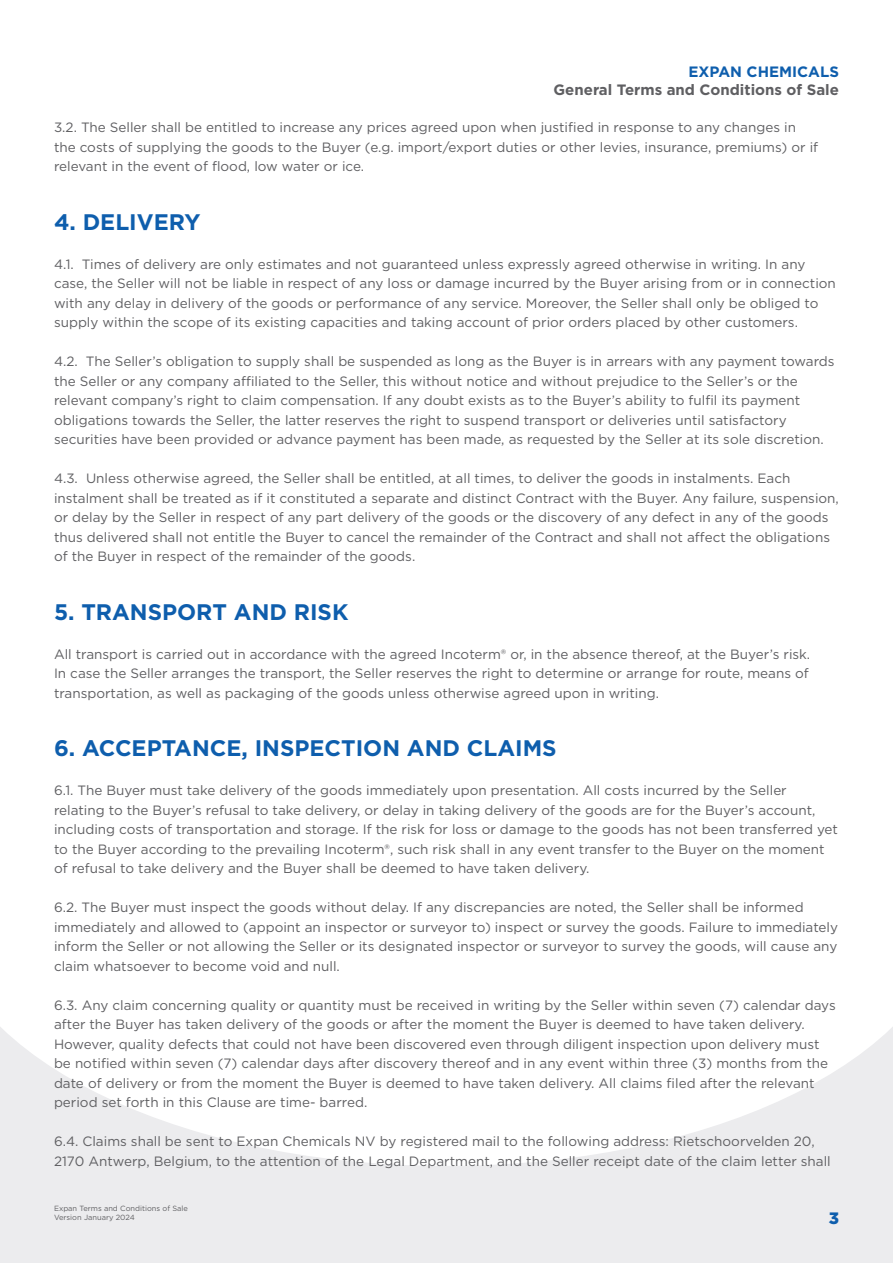
<style>
.page{position:relative;width:893px;height:1263px;background:#fff}
.page>*{position:absolute;margin:0;border:0;box-sizing:border-box;transform-origin:0 0}
.Body{font:700 22.5px "Gotham";color:#0e5ead}
.t1{font:900 16.5px "Gotham";color:#0e5ead}
.t2{font:700 15px "Gotham";color:#5f5f62}
.t3{font:700 15px "Gotham";color:#0e5ead}
.Body-2{font:13.5px/19.5px "Gotham";color:#5f5f62}
.t4{font:7.5px/9px "Gotham";color:#5f5f62}
</style>
<div class="page">
<div style="left:0;top:913px;width:893px;height:350px;background:#ececee"></div>
<svg style="left:0;top:913px;width:893px;height:253px;fill:#fff"></svg>
<p class="t3" style="left:688px;top:63px;width:152px">EXPAN CHEMICALS</p>
<p class="t2" style="left:554px;top:81px;width:287px">General Terms and Conditions of Sale</p>
<p class="Body-2" style="left:54px;top:117px;width:766px">3.2. The Seller shall be entitled to increase any prices agreed upon when justified in response to any changes in the costs of supplying the goods to the Buyer (e.g. import/export duties or other levies, insurance, premiums) or if relevant in the event of flood, low water or ice.</p>
<p class="Body" style="left:54px;top:209px;width:148px">4. DELIVERY</p>
<p class="Body-2" style="left:54px;top:254px;width:783px">4.1. Times of delivery are only estimates and not guaranteed unless expressly agreed otherwise in writing. In any case, the Seller will not be liable in respect of any loss or damage incurred by the Buyer arising from or in connection with any delay in delivery of the goods or performance of any service. Moreover, the Seller shall only be obliged to supply within the scope of its existing capacities and taking account of prior orders placed by other customers.</p>
<p class="Body-2" style="left:54px;top:351px;width:782px">4.2. The Seller’s obligation to supply shall be suspended as long as the Buyer is in arrears with any payment towards the Seller or any company affiliated to the Seller, this without notice and without prejudice to the Seller’s or the relevant company’s right to claim compensation. If any doubt exists as to the Buyer’s ability to fulfil its payment obligations towards the Seller, the latter reserves the right to suspend transport or deliveries until satisfactory securities have been provided or advance payment has been made, as requested by the Seller at its sole discretion.</p>
<p class="Body-2" style="left:54px;top:468px;width:786px">4.3. Unless otherwise agreed, the Seller shall be entitled, at all times, to deliver the goods in instalments. Each instalment shall be treated as if it constituted a separate and distinct Contract with the Buyer. Any failure, suspension, or delay by the Seller in respect of any part delivery of the goods or the discovery of any defect in any of the goods thus delivered shall not entitle the Buyer to cancel the remainder of the Contract and shall not affect the obligations of the Buyer in respect of the remainder of the goods.</p>
<p class="Body" style="left:54px;top:599px;width:296px">5. TRANSPORT AND RISK</p>
<p class="Body-2" style="left:54px;top:644px;width:758px;text-align:justify">All transport is carried out in accordance with the agreed Incoterm® or, in the absence thereof, at the Buyer’s risk.<br>In case the Seller arranges the transport, the Seller reserves the right to determine or arrange for route, means of transportation, as well as packaging of the goods unless otherwise agreed upon in writing.</p>
<p class="Body" style="left:54px;top:735px;width:504px">6. ACCEPTANCE, INSPECTION AND CLAIMS</p>
<p class="Body-2" style="left:54px;top:780px;width:786px">6.1. The Buyer must take delivery of the goods immediately upon presentation. All costs incurred by the Seller relating to the Buyer’s refusal to take delivery, or delay in taking delivery of the goods are for the Buyer’s account, including costs of transportation and storage. If the risk for loss or damage to the goods has not been transferred yet to the Buyer according to the prevailing Incoterm®, such risk shall in any event transfer to the Buyer on the moment of refusal to take delivery and the Buyer shall be deemed to have taken delivery.</p>
<p class="Body-2" style="left:54px;top:897px;width:786px">6.2. The Buyer must inspect the goods without delay. If any discrepancies are noted, the Seller shall be informed immediately and allowed to (appoint an inspector or surveyor to) inspect or survey the goods. Failure to immediately inform the Seller or not allowing the Seller or its designated inspector or surveyor to survey the goods, will cause any claim whatsoever to become void and null.</p>
<p class="Body-2" style="left:54px;top:995px;width:783px">6.3. Any claim concerning quality or quantity must be received in writing by the Seller within seven (7) calendar days after the Buyer has taken delivery of the goods or after the moment the Buyer is deemed to have taken delivery.<br>However, quality defects that could not have been discovered even through diligent inspection upon delivery must be notified within seven (7) calendar days after discovery thereof and in any event within three (3) months from the date of delivery or from the moment the Buyer is deemed to have taken delivery. All claims filed after the relevant period set forth in this Clause are time- barred.</p>
<p class="Body-2" style="left:54px;top:1131px;width:778px">6.4. Claims shall be sent to Expan Chemicals NV by registered mail to the following address: Rietschoorvelden 20,<br>2170 Antwerp, Belgium, to the attention of the Legal Department, and the Seller receipt date of the claim letter shall</p>
<p class="t4" style="left:54px;top:1204px;width:135px">Expan Terms and Conditions of Sale<br>Version January 2024</p>
<p class="t1" style="left:829px;top:1207px;width:12px">3</p>
</div>
